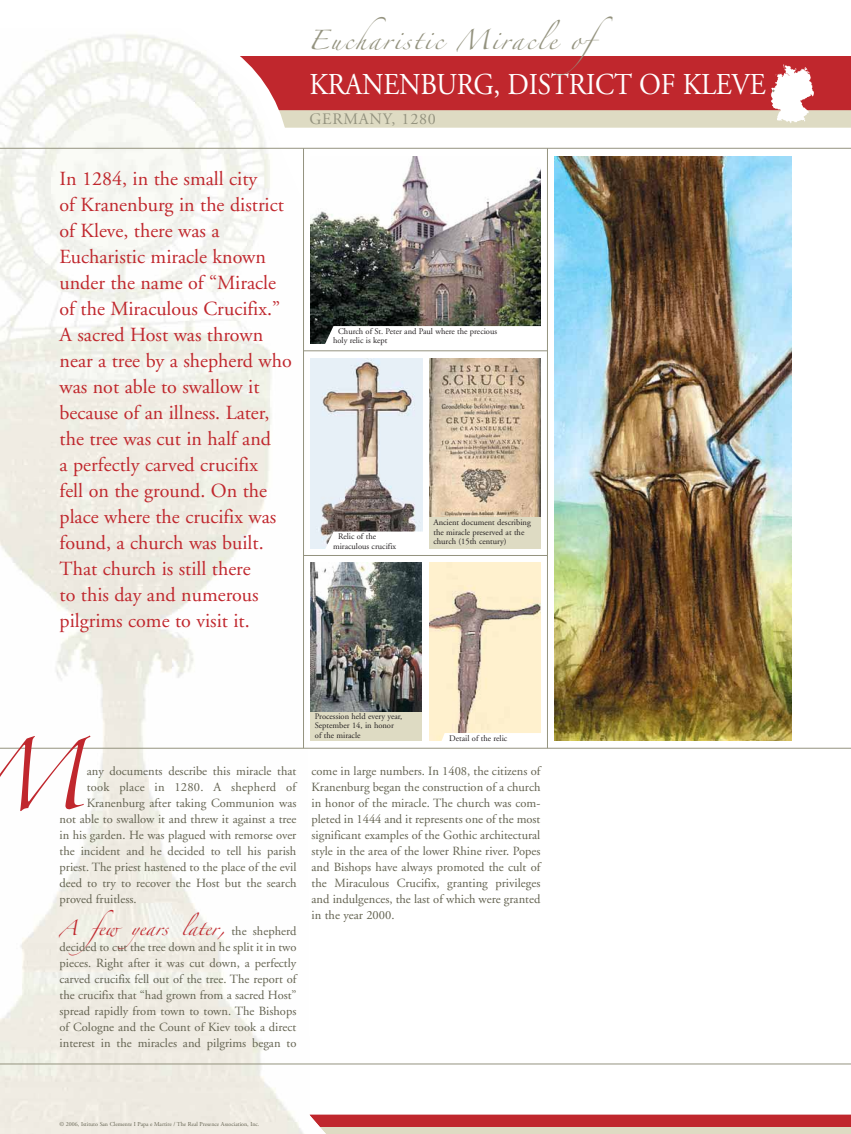
<style>
.page{position:relative;width:851px;height:1134px;background:#fff}
.page>*{position:absolute;margin:0;border:0;box-sizing:border-box;transform-origin:0 0}
.t1{font:62px "Zapfino";color:#c0272d;scale:.94 1}
.t2{font:30.2px "Adobe Garamond";letter-spacing:-.01em;color:#fff;scale:.91 1}
.t3{font:20px/26px "Adobe Garamond";color:#c0272d}
.t4{font:17.5px "Zapfino";letter-spacing:.11em;color:#94937f}
.t5{font:16px "Adobe Garamond";letter-spacing:.05em;color:#94937f}
.t6{font:13.5px "Zapfino";color:#c0272d}
.t7{font:12.5px/16px "Adobe Garamond";color:#636250;text-align:justify}
.t8{font:12.5px "Adobe Garamond";letter-spacing:.02em;color:#636250}
.t9{font:8.5px/9.5px "Adobe Garamond";color:#231f20}
.t10{font:6px "Adobe Garamond";color:#636250}
.s1{font-family:"Adobe Garamond";font-size:12.5px;color:#636250}
</style>
<div class="page">
<div style="left:303px;top:1114px;width:547px;height:18px;background:#c0272d"></div>
<div style="left:303px;top:1128px;width:547px;height:6px;background:#dedbc3"></div>
<div style="left:221px;top:57px;width:629px;height:54px;background:#c0272d"></div>
<div style="left:222px;top:110px;width:628px;height:18px;background:#dedbc3"></div>
<img style="left:0;top:34px;width:326px;height:1100px">
<hr style="left:0;top:748px;width:850px;height:1px;background:#94937f">
<hr style="left:0;top:148px;width:850px;height:1px;background:#94937f">
<hr style="left:0;top:1064px;width:850px;height:1px;background:#94937f">
<hr style="left:303px;top:148px;width:1px;height:600px;background:#94937f">
<svg style="left:770px;top:64px;width:43px;height:59px"></svg>
<img style="left:429px;top:359px;width:112px;height:169px">
<img style="left:310px;top:157px;width:230px;height:186px">
<img style="left:310px;top:359px;width:112px;height:189px">
<img style="left:310px;top:563px;width:111px;height:149px">
<img style="left:429px;top:563px;width:111px;height:178px">
<hr style="left:303px;top:555px;width:244px;height:1px;background:#94937f">
<svg style="left:439px;top:733px;width:101px;height:8px"></svg>
<svg style="left:323px;top:326px;width:218px;height:21px"></svg>
<svg style="left:323px;top:531px;width:218px;height:22px"></svg>
<div style="left:310px;top:712px;width:111px;height:29px;background:#dedbc3"></div>
<hr style="left:303px;top:351px;width:244px;height:1px;background:#94937f">
<div style="left:429px;top:517px;width:111px;height:31px;background:#dedbc3"></div>
<hr style="left:547px;top:148px;width:1px;height:600px;background:#94937f">
<img style="left:554px;top:157px;width:237px;height:584px">
<p class="t3" style="left:60px;top:167px;width:234px">In 1284, in the small city<br>of Kranenburg in the district of Kleve, there was a<br>Eucharistic miracle known under the name of “Miracle of the Miraculous Crucifix.”<br>A sacred Host was thrown near a tree by a shepherd who was not able to swallow it because of an illness. Later, the tree was cut in half and<br>a perfectly carved crucifix<br>fell on the ground. On the place where the crucifix was found, a church was built.<br>That church is still there<br>to this day and numerous pilgrims come to visit it.</p>
<h3 class="t4" style="left:308px;top:32px;width:335px">Eucharistic Miracle of</h3>
<h2 class="t2" style="left:309px;top:68px;width:503px">KRANENBURG, DISTRICT OF KLEVE</h2>
<p class="t5" style="left:309px;top:111px;width:128px">GERMANY, 1280</p>
<p class="t9" style="left:333px;top:326px;width:165px;text-indent:5px">Church of St. Peter and Paul where the precious holy relic is kept</p>
<p class="t9" style="left:333px;top:532px;width:65px;text-indent:5px">Relic of the miraculous crucifix</p>
<p class="t9" style="left:433px;top:518px;width:99px">Ancient document describing the miracle preserved at the church (15th century)</p>
<h1 class="t1" style="left:-26px;top:750px;width:118px">M</h1>
<p class="t7" style="left:87px;top:764px;width:211px">any documents describe this miracle that</p>
<p class="t8" style="left:87px;top:781px;width:211px">took place in 1280. A shepherd of</p>
<p class="t7" style="left:87px;top:796px;width:211px">Kranenburg after taking Communion was</p>
<p class="t7" style="left:60px;top:812px;width:238px">not able to swallow it and threw it against a tree</p>
<p class="t7" style="left:60px;top:828px;width:238px">in his garden. He was plagued with remorse over</p>
<p class="t7" style="left:60px;top:844px;width:238px">the incident and he decided to tell his parish</p>
<p class="t7" style="left:60px;top:860px;width:238px">priest. The priest hastened to the place of the evil</p>
<p class="t7" style="left:60px;top:876px;width:238px">deed to try to recover the Host but the search</p>
<p class="t7" style="left:60px;top:892px;width:78px">proved fruitless.</p>
<p class="t6" style="left:60px;top:923px;width:238px">A few years later, <span class="s1">the shepherd</span></p>
<p class="t7" style="left:60px;top:940px;width:238px">decided to cut the tree down and he split it in two pieces. Right after it was cut down, a perfectly carved crucifix fell out of the tree. The report of the crucifix that “had grown from a sacred Host” spread rapidly from town to town. The Bishops of Cologne and the Count of Kiev took a direct interest in the miracles and pilgrims began to</p>
<p class="t9" style="left:315px;top:711px;width:89px">Procession held every year,<br>September 14, in honor of the miracle</p>
<p class="t9" style="left:449px;top:733px;width:60px">Detail of the relic</p>
<p class="t7" style="left:311px;top:764px;width:230px">come in large numbers. In 1408, the citizens of Kranenburg began the construction of a church in honor of the miracle. The church was com&shy;pleted in 1444 and it represents one of the most significant examples of the Gothic architectural style in the area of the lower Rhine river. Popes and Bishops have always promoted the cult of the Miraculous Crucifix, granting privileges and indulgences, the last of which were granted in the year 2000.</p>
<p class="t10" style="left:60px;top:1121px;width:201px">© 2006, Istituto San Clemente I Papa e Martire / The Real Presence Association, Inc.</p>
</div>
